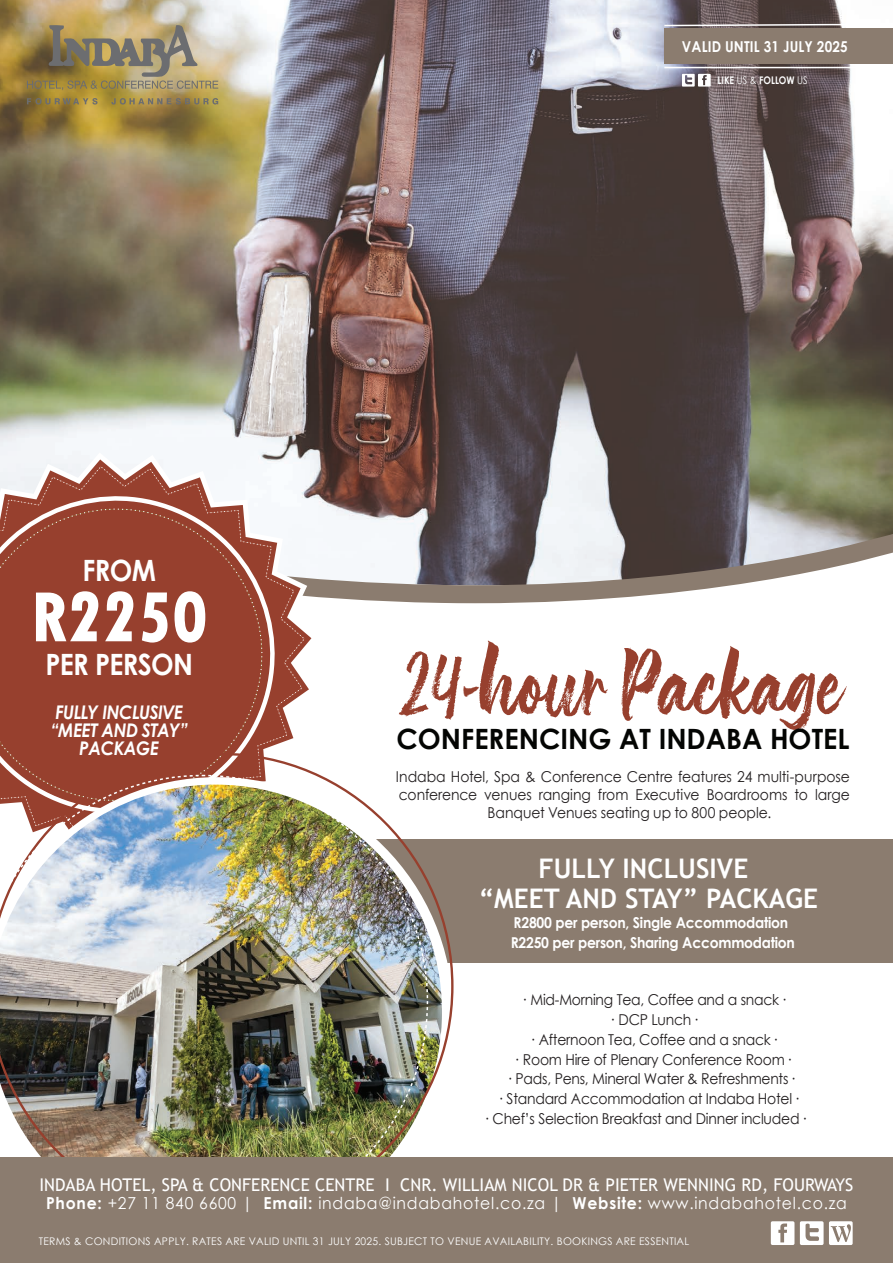
<style>
.page{position:relative;width:893px;height:1263px;background:#fff}
.page>*{position:absolute;margin:0;border:0;box-sizing:border-box;transform-origin:0 0}
.t1{font:91.5px "The Friday Stroke";color:#97402e}
.t2{font:800 condensed 74.7px "Tw Cen";color:#fff;scale:.96 1}
.t3{font:700 29.4px "Century Gothic";letter-spacing:-.025em;color:#fff;scale:.92 1}
.t4{font:700 28.05px "Century Gothic";color:#040503}
.t5{font:700 27px/30px "Trebuchet MS";letter-spacing:.005em;color:#fff;text-align:center}
.t6{font:italic 700 18.75px/18px "Century Gothic";letter-spacing:-.03em;color:#fff;text-align:center;scale:.92 1}
.t7{font:17.55px "Trebuchet MS";letter-spacing:.005em;color:#fff}
.t8{font:16.5px "Century Gothic";letter-spacing:.05em;color:#fff;scale:.95 1}
.t9{font:15px "Century Gothic";letter-spacing:-.015em;color:#231f20;scale:.93 1}
.t10{font:700 15px/19.8px "Century Gothic";letter-spacing:-.015em;color:#fff;scale:.93 1}
.t11{font:700 15px "Century Gothic";letter-spacing:.01em;color:#fff;scale:.9 1}
.t12{font:10.5px "Century Gothic";letter-spacing:.025em;color:#fff}
.t13{font:700 10.5px "Century Gothic";color:#fff;scale:.86 1}
.s1{font-weight:400}
.s2{font-weight:700}
</style>
<div class="page">
<div style="left:328px;top:839px;width:565px;height:124px;background:#8b7c6f"></div>
<img style="left:0;top:0;width:893px;height:604px">
<svg style="left:318px;top:523px;width:575px;height:80px"></svg>
<div style="left:664px;top:29px;width:229px;height:35px;background:#8b7c6f"></div>
<svg style="left:663px;top:23px;width:230px;height:4px"></svg>
<hr style="left:664px;top:67px;width:229px;height:1px;background:#fff">
<svg style="left:682px;top:74px;width:29px;height:13px"></svg>
<svg style="left:0;top:452px;width:318px;height:187px;fill:#f5f8fb"></svg>
<svg style="left:0;top:459px;width:311px;height:233px;fill:#f5f8fb"></svg>
<svg style="left:0;top:465px;width:305px;height:235px"></svg>
<svg style="left:0;top:480px;width:291px;height:263px"></svg>
<svg style="left:0;top:489px;width:282px;height:264px;background:#9e4e3e"></svg>
<svg style="left:0;top:753px;width:453px;height:405px"></svg>
<img style="left:0;top:775px;width:428px;height:383px">
<div style="left:0;top:1158px;width:893px;height:105px;background:#8b7c6f"></div>
<svg style="left:771px;top:1221px;width:23px;height:24px"></svg>
<svg style="left:800px;top:1221px;width:53px;height:24px"></svg>
<svg style="left:27px;top:98px;width:71px;height:7px"></svg>
<svg style="left:111px;top:98px;width:107px;height:7px"></svg>
<svg style="left:27px;top:25px;width:191px;height:65px;background:#a1926b"></svg>
<h3 class="t3" style="left:83px;top:548px;width:81px">FROM</h3>
<h2 class="t2" style="left:31px;top:573px;width:185px">R2250</h2>
<h3 class="t3" style="left:45px;top:642px;width:162px">PER PERSON</h3>
<p class="t6" style="left:51px;top:702px;width:151px">FULLY INCLUSIVE “MEET AND STAY”<br>PACKAGE</p>
<p class="t11" style="left:682px;top:35px;width:186px">VALID UNTIL 31 JULY 2025</p>
<p class="t13" style="left:717px;top:73px;width:106px">LIKE <span class="s1">US &amp;</span> FOLLOW <span class="s1">US</span></p>
<h1 class="t1" style="left:403px;top:627px;width:442px">24-hour Package</h1>
<h3 class="t4" style="left:396px;top:718px;width:455px">CONFERENCING AT INDABA HOTEL</h3>
<p class="t9" style="left:396px;top:766px;width:490px">Indaba Hotel, Spa &amp; Conference Centre features 24 multi-purpose</p>
<p class="t9" style="left:399px;top:784px;width:487px">conference venues ranging from Executive Boardrooms to large</p>
<p class="t9" style="left:488px;top:802px;width:307px">Banquet Venues seating up to 800 people.</p>
<h3 class="t5" style="left:479px;top:854px;width:341px">FULLY INCLUSIVE<br>“MEET AND STAY” PACKAGE</h3>
<p class="t10" style="left:511px;top:912px;width:307px">R2800 per person, Single Accommodation<br>R2250 per person, Sharing Accommodation</p>
<p class="t9" style="left:523px;top:989px;width:285px">∙ Mid-Morning Tea, Coffee and a snack ∙</p>
<p class="t9" style="left:611px;top:1009px;width:96px">∙ DCP Lunch ∙</p>
<p class="t9" style="left:531px;top:1029px;width:267px">∙ Afternoon Tea, Coffee and a snack ∙</p>
<p class="t9" style="left:516px;top:1049px;width:299px">∙ Room Hire of Plenary Conference Room ∙</p>
<p class="t9" style="left:508px;top:1068px;width:311px">∙ Pads, Pens, Mineral Water &amp; Refreshments ∙</p>
<p class="t9" style="left:499px;top:1088px;width:324px">∙ Standard Accommodation at Indaba Hotel ∙</p>
<p class="t9" style="left:485px;top:1108px;width:347px">∙ Chef’s Selection Breakfast and Dinner included ∙</p>
<p class="t7" style="left:39px;top:1173px;width:815px">INDABA HOTEL, SPA &amp; CONFERENCE CENTRE І CNR. WILLIAM NICOL DR &amp; PIETER WENNING RD, FOURWAYS</p>
<p class="t8" style="left:46px;top:1191px;width:844px"><span class="s2">Phone:</span> +27 11 840 6600 | <span class="s2">Email:</span> indaba@indabahotel.co.za | <span class="s2">Website:</span> www.indabahotel.co.za</p>
<p class="t12" style="left:39px;top:1233px;width:652px">TERMS &amp; CONDITIONS APPLY. RATES ARE VALID UNTIL 31 JULY 2025. SUBJECT TO VENUE AVAILABILITY. BOOKINGS ARE ESSENTIAL</p>
</div>
